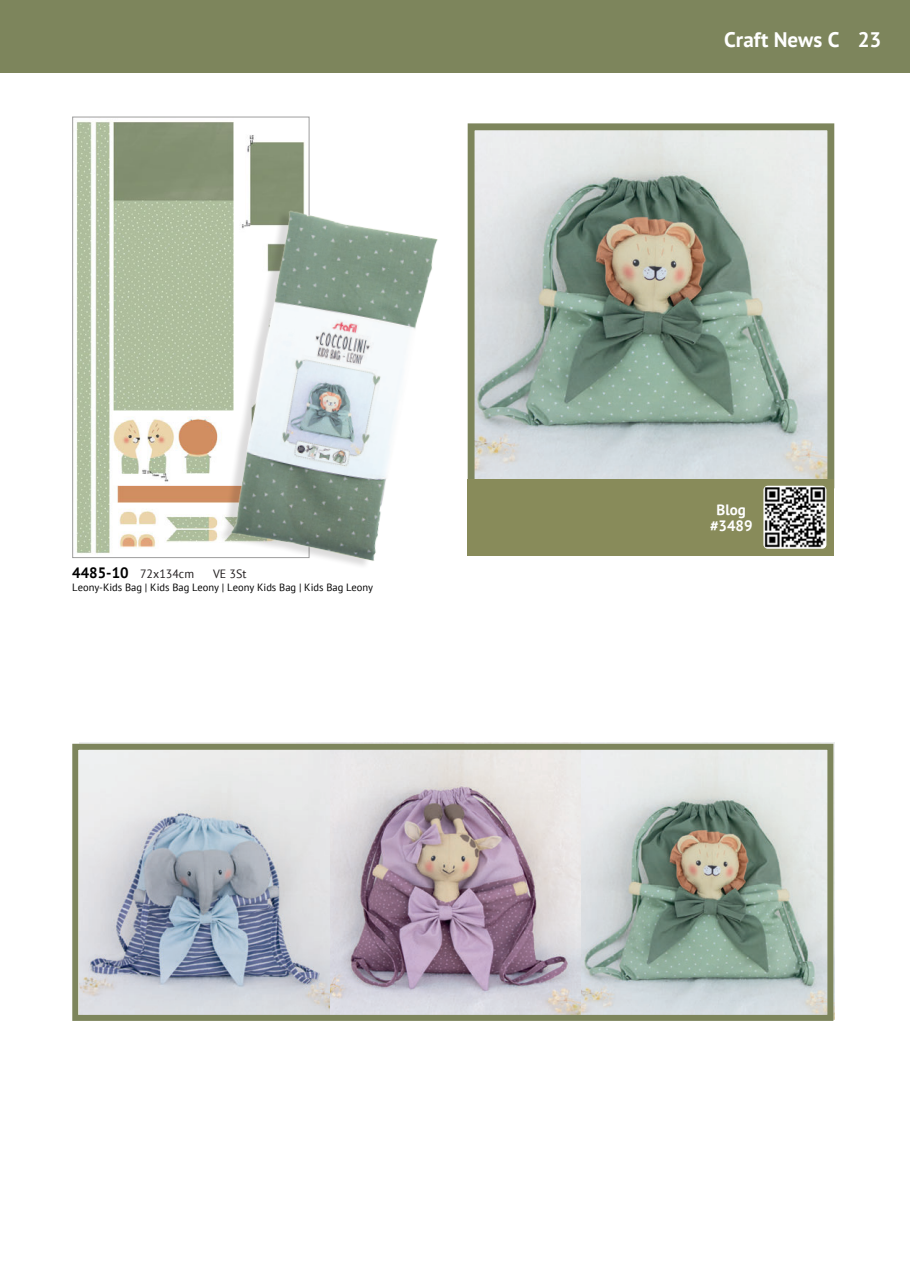
<style>
.page{position:relative;width:910px;height:1280px;background:#fff}
.page>*{position:absolute;margin:0;border:0;box-sizing:border-box;transform-origin:0 0}
.t1{font:700 21px "PT Sans";color:#fff}
.Artikel1{font:700 15px "PT Sans";color:#fff}
.Artikel1-2{font:12px "PT Sans";color:#231f20}
.Artikel1-3{font:10.5px "PT Sans";color:#000}
.s1{font-weight:700;font-size:15px;color:#000}
</style>
<div class="page">
<div style="left:0;top:0;width:9px;height:72px;background:#7d855c"></div>
<div style="left:9px;top:0;width:901px;height:72px;background:#7d855c"></div>
<img style="left:476px;top:131px;width:350px;height:348px">
<div style="left:468px;top:123px;width:366px;height:365px;border:7px solid #7d855c"></div>
<div style="left:468px;top:479px;width:366px;height:77px;background:#888b5a"></div>
<img style="left:763px;top:486px;width:63px;height:63px">
<img style="left:76px;top:122px;width:229px;height:432px">
<img style="left:184px;top:192px;width:301px;height:374px">
<img style="left:79px;top:743px;width:251px;height:271px">
<img style="left:330px;top:743px;width:504px;height:276px">
<div style="left:72px;top:744px;width:761px;height:277px;border:6px solid #7d855c"></div>
<p class="Artikel1-2" style="left:72px;top:566px;width:123px"><span class="s1">4485-10</span> 72x134cm</p>
<p class="Artikel1-2" style="left:213px;top:566px;width:35px">VE 3St</p>
<p class="Artikel1-3" style="left:72px;top:580px;width:302px">Leony-Kids Bag | Kids Bag Leony | Leony Kids Bag | Kids Bag Leony</p>
<h1 class="t1" style="left:724px;top:26px;width:159px">Craft News C 23</h1>
<p class="Artikel1" style="left:717px;top:500px;width:31px">Blog</p>
<p class="Artikel1" style="left:710px;top:516px;width:44px">#3489</p>
</div>
